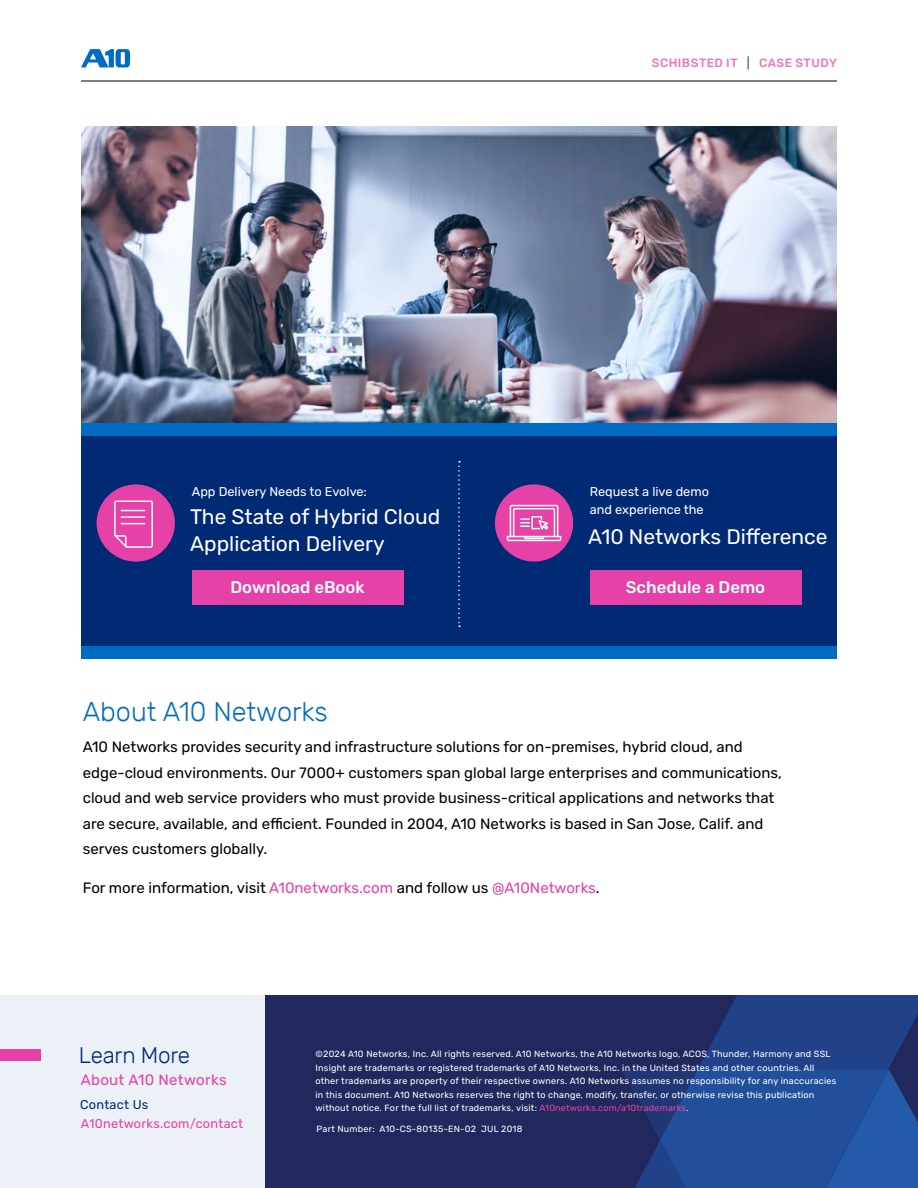
<style>
.page{position:relative;width:918px;height:1188px;background:#fff}
.page>*{position:absolute;margin:0;border:0;box-sizing:border-box;transform-origin:0 0}
.t1{font:300 27px "Rubik";color:#006bc2}
.t2{font:300 22.5px "Rubik";letter-spacing:-.015em;color:#002a74}
.t3{font:21px/27px "Rubik";color:#fff}
.t4{font:500 16.8px "Rubik";color:#fff}
.t5{font:15px/25.5px "Rubik";color:#000}
.t6{font:15px "Rubik";letter-spacing:.02em;color:#e541a7}
.t7{font:12.75px/18px "Rubik";color:#fff}
.t8{font:12.75px "Rubik";letter-spacing:.02em;color:#e541a7}
.t9{font:12.75px "Rubik";letter-spacing:.02em;color:#002a74}
.t10{font:500 12px "Rubik";letter-spacing:.04em;color:#ec75bd}
.t11{font:9px/13.5px "Rubik";letter-spacing:.025em;color:#fff}
.s1{color:#506a9a}
.s2{color:#e541a7}
</style>
<div class="page">
<div style="left:265px;top:995px;width:653px;height:193px;background:#21285d"></div>
<svg style="left:698px;top:995px;width:220px;height:74px;background:#213e82"></svg>
<svg style="left:622px;top:1069px;width:296px;height:119px;background:#214a93"></svg>
<div style="left:0;top:995px;width:265px;height:193px;background:#ebf1f6"></div>
<hr style="left:81px;top:81px;width:756px;height:1px;background:#010101">
<svg style="left:81px;top:49px;width:49px;height:18px"></svg>
<div style="left:0;top:1049px;width:40px;height:12px;background:#e541a7"></div>
<img style="left:81px;top:126px;width:756px;height:297px">
<div style="left:81px;top:435px;width:756px;height:218px;background:#002a74"></div>
<div style="left:81px;top:423px;width:756px;height:12px;background:#006bc2"></div>
<div style="left:81px;top:647px;width:756px;height:12px;background:#006bc2"></div>
<div style="left:192px;top:570px;width:211px;height:34px;background:#e541a7"></div>
<div style="left:97px;top:484px;width:78px;height:78px;background:#e541a7;border-radius:50%"></div>
<svg style="left:114px;top:500px;width:39px;height:48px"></svg>
<div style="left:590px;top:570px;width:211px;height:34px;background:#e541a7"></div>
<div style="left:495px;top:484px;width:78px;height:78px;background:#e541a7;border-radius:50%"></div>
<svg style="left:506px;top:504px;width:56px;height:38px"></svg>
<svg style="left:458px;top:461px;width:2px;height:166px"></svg>
<h3 class="t10" style="left:652px;top:56px;width:187px">SCHIBSTED IT <span class="s1">|</span> CASE STUDY</h3>
<h3 class="t7" style="left:192px;top:483px;width:177px">App Delivery Needs to Evolve:</h3>
<h3 class="t7" style="left:590px;top:483px;width:121px">Request a live demo and experience the</h3>
<h3 class="t3" style="left:190px;top:504px;width:252px">The State of Hybrid Cloud<br>Application Delivery</h3>
<h3 class="t3" style="left:588px;top:524px;width:241px">A10 Networks Difference</h3>
<h3 class="t4" style="left:230px;top:577px;width:136px">Download eBook</h3>
<h1 class="t1" style="left:83px;top:696px;width:247px">About A10 Networks</h1>
<h3 class="t4" style="left:626px;top:577px;width:141px">Schedule a Demo</h3>
<p class="t5" style="left:83px;top:735px;width:701px">A10 Networks provides security and infrastructure solutions for on-premises, hybrid cloud, and edge-cloud environments. Our 7000+ customers span global large enterprises and communications, cloud and web service providers who must provide business-critical applications and networks that are secure, available, and efficient. Founded in 2004, A10 Networks is based in San Jose, Calif. and serves customers globally.</p>
<h3 class="t5" style="left:83px;top:876px;width:518px">For more information, visit <span class="s2">A10networks.com</span> and follow us <span class="s2">@A10Networks</span>.</h3>
<h2 class="t2" style="left:79px;top:1042px;width:113px">Learn More</h2>
<h3 class="t6" style="left:81px;top:1071px;width:147px">About A10 Networks</h3>
<h3 class="t9" style="left:80px;top:1097px;width:70px">Contact Us</h3>
<h3 class="t8" style="left:81px;top:1117px;width:164px">A10networks.com/contact</h3>
<p class="t11" style="left:316px;top:1048px;width:522px">©2024 A10 Networks, Inc. All rights reserved. A10 Networks, the A10 Networks logo, ACOS, Thunder, Harmony and SSL Insight are trademarks or registered trademarks of A10 Networks, Inc. in the United States and other countries. All other trademarks are property of their respective owners. A10 Networks assumes no responsibility for any inaccuracies in this document. A10 Networks reserves the right to change, modify, transfer, or otherwise revise this publication without notice. For the full list of trademarks, visit: <span class="s2">A10networks.com/a10trademarks</span>.</p>
<p class="t11" style="left:317px;top:1122px;width:207px">Part Number: A10-CS-80135-EN-02 JUL 2018</p>
</div>
